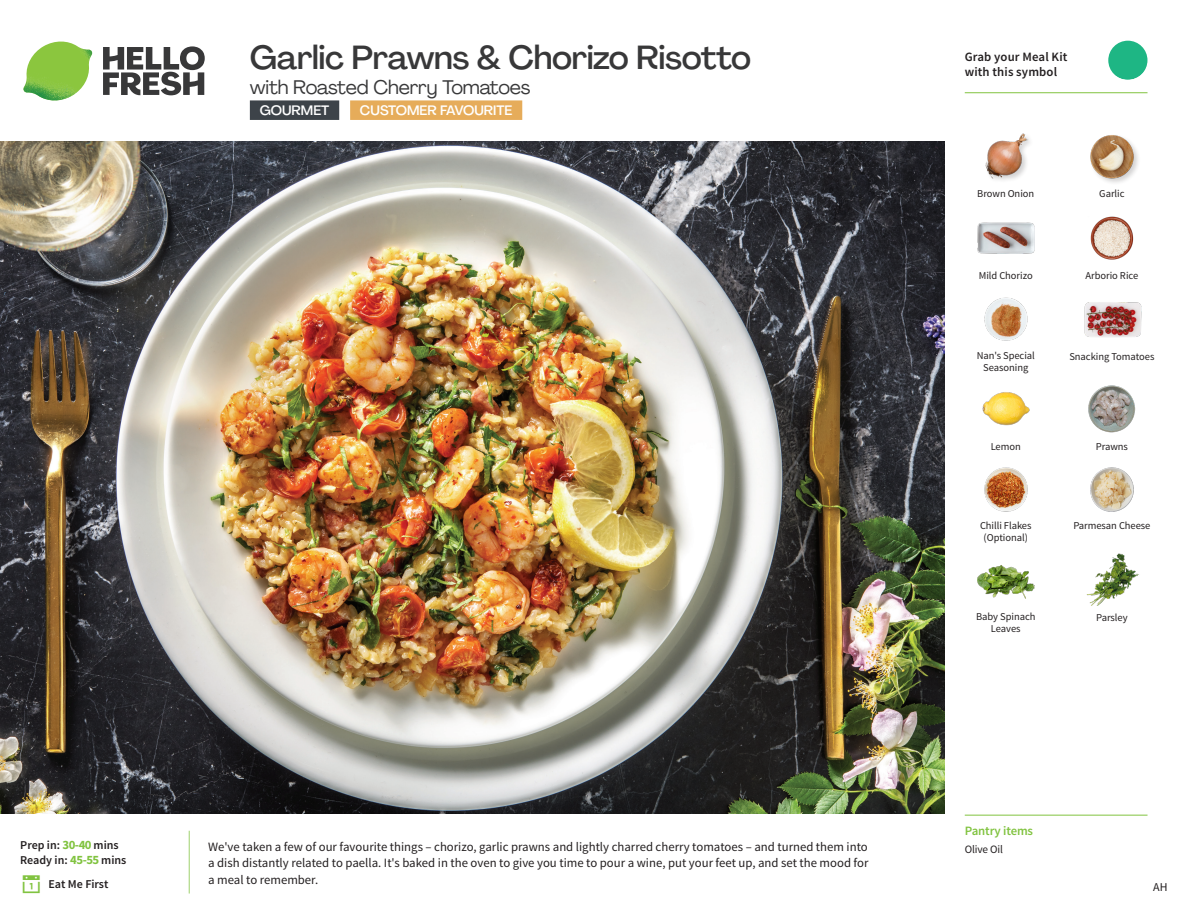
<style>
.page{position:relative;width:1188px;height:918px;background:#fff}
.page>*{position:absolute;margin:0;border:0;box-sizing:border-box;transform-origin:0 0}
._15_Titel_UK{font:500 33px "Agrandir";letter-spacing:-.015em;color:#383839}
._15_Titel_UK-2{font:19.5px "Agrandir";letter-spacing:-.01em;color:#383839}
.t1{font:500 13.5px "Agrandir";color:#fff}
.Step_6_Text_AU{font:12.75px/16.5px "Source Sans Pro";color:#231f20;text-align:justify}
.t2{font:600 12.75px/15px "Source Sans Pro";letter-spacing:.01em;color:#231f20}
._04_Headers_Front{font:600 12.75px "Source Sans Pro";letter-spacing:-.01em;color:#81c340}
._04_Intro{font:600 12px "Source Sans Pro";color:#231f20}
.t3{font:12px "Source Sans Pro";color:#231f20}
._05_Pantry{font:11.25px "Source Sans Pro";letter-spacing:-.01em;color:#231f20}
._18_FRONT_ingredient{font:10.5px "Source Sans Pro";letter-spacing:-.005em;color:#231f20}
.s1{font-weight:700;font-size:12.75px;color:#81c340}
</style>
<div class="page">
<svg style="left:103px;top:46px;width:102px;height:49px"></svg>
<img style="left:23px;top:42px;width:69px;height:59px">
<img style="left:0;top:142px;width:945px;height:672px">
<div style="left:250px;top:100px;width:89px;height:20px;background:#3d4349"></div>
<img style="left:1086px;top:553px;width:53px;height:53px">
<img style="left:1088px;top:385px;width:48px;height:48px">
<img style="left:982px;top:392px;width:48px;height:34px">
<img style="left:984px;top:467px;width:44px;height:45px">
<img style="left:984px;top:297px;width:44px;height:44px">
<img style="left:977px;top:565px;width:57px;height:34px">
<img style="left:1084px;top:302px;width:58px;height:35px">
<img style="left:977px;top:222px;width:57px;height:32px">
<img style="left:1090px;top:216px;width:44px;height:44px">
<img style="left:985px;top:133px;width:45px;height:47px">
<img style="left:1090px;top:135px;width:48px;height:48px">
<img style="left:1090px;top:467px;width:44px;height:45px">
<hr style="left:965px;top:815px;width:183px;height:1px;background:#81c340">
<svg style="left:1091px;top:40px;width:57px;height:54px"></svg>
<hr style="left:965px;top:92px;width:183px;height:1px;background:#81c340">
<div style="left:350px;top:100px;width:172px;height:20px;background:#e6ac5a"></div>
<p class="_15_Titel_UK" style="left:250px;top:37px;width:503px">Garlic Prawns &amp; Chorizo Risotto</p>
<p class="_15_Titel_UK-2" style="left:250px;top:75px;width:282px">with Roasted Cherry Tomatoes</p>
<p class="t1" style="left:260px;top:102px;width:71px">GOURMET</p>
<p class="t1" style="left:360px;top:102px;width:154px">CUSTOMER FAVOURITE</p>
<p class="_04_Intro" style="left:20px;top:838px;width:100px">Prep in: <span class="s1">30-40</span> mins</p>
<p class="_04_Intro" style="left:20px;top:853px;width:108px">Ready in: <span class="s1">45-55</span> mins</p>
<p class="_04_Intro" style="left:48px;top:876px;width:62px">Eat Me First</p>
<p class="Step_6_Text_AU" style="left:208px;top:838px;width:662px">We've taken a few of our favourite things – chorizo, garlic prawns and lightly charred cherry tomatoes – and turned them into a dish distantly related to paella. It's baked in the oven to give you time to pour a wine, put your feet up, and set the mood for a meal to remember.</p>
<p class="t2" style="left:965px;top:50px;width:104px">Grab your Meal Kit with this symbol</p>
<p class="_18_FRONT_ingredient" style="left:977px;top:187px;width:58px">Brown Onion</p>
<p class="_18_FRONT_ingredient" style="left:1099px;top:187px;width:27px">Garlic</p>
<p class="_18_FRONT_ingredient" style="left:979px;top:269px;width:55px">Mild Chorizo</p>
<p class="_18_FRONT_ingredient" style="left:1086px;top:269px;width:54px">Arborio Rice</p>
<p class="_18_FRONT_ingredient" style="left:977px;top:349px;width:60px">Nan's Special</p>
<p class="_18_FRONT_ingredient" style="left:1069px;top:350px;width:87px">Snacking Tomatoes</p>
<p class="_18_FRONT_ingredient" style="left:983px;top:361px;width:47px">Seasoning</p>
<p class="_18_FRONT_ingredient" style="left:991px;top:440px;width:32px">Lemon</p>
<p class="_18_FRONT_ingredient" style="left:1096px;top:440px;width:34px">Prawns</p>
<p class="_18_FRONT_ingredient" style="left:980px;top:519px;width:53px">Chilli Flakes</p>
<p class="_18_FRONT_ingredient" style="left:1073px;top:519px;width:79px">Parmesan Cheese</p>
<p class="_18_FRONT_ingredient" style="left:984px;top:531px;width:46px">(Optional)</p>
<p class="_18_FRONT_ingredient" style="left:976px;top:610px;width:61px">Baby Spinach</p>
<p class="_18_FRONT_ingredient" style="left:1096px;top:611px;width:33px">Parsley</p>
<p class="_18_FRONT_ingredient" style="left:991px;top:622px;width:31px">Leaves</p>
<p class="_04_Headers_Front" style="left:965px;top:822px;width:70px">Pantry items</p>
<p class="_05_Pantry" style="left:965px;top:842px;width:40px">Olive Oil</p>
<p class="t3" style="left:1153px;top:879px;width:16px">AH</p>
</div>
